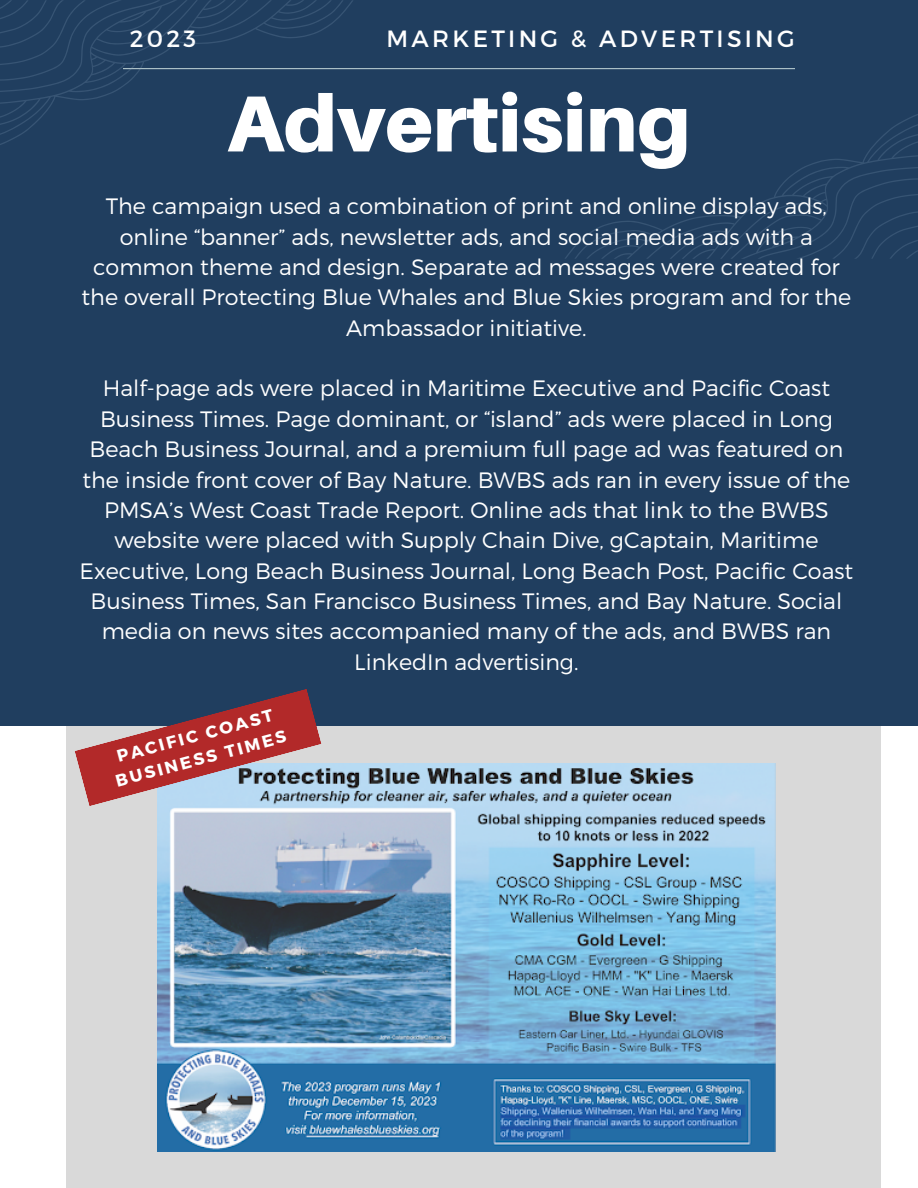
<style>
.page{position:relative;width:918px;height:1188px;background:#fff}
.page>*{position:absolute;margin:0;border:0;box-sizing:border-box;transform-origin:0 0}
.t1{font:900 79.5px "Aileron";color:#fff}
.t2{font:23.55px "Montserrat";letter-spacing:.14em;color:#fff}
.t3{font:300 22.2px/30.3px "Montserrat";color:#fff;text-align:center}
.t4{font:700 16.95px/23.5px "Montserrat";color:#fff;text-align:center}
</style>
<div class="page">
<div style="left:66px;top:275px;width:815px;height:913px;background:#d9d9d9"></div>
<div style="left:0;top:0;width:918px;height:725px;background:#203e5f"></div>
<hr style="left:123px;top:68px;width:672px;height:1px;background:#b3c7cc">
<svg style="left:0;top:0;width:353px;height:145px"></svg>
<svg style="left:565px;top:114px;width:353px;height:145px"></svg>
<img style="left:158px;top:763px;width:618px;height:388px">
<svg style="left:75px;top:689px;width:247px;height:117px"></svg>
<p class="t2" style="left:130px;top:23px;width:68px">2023</p>
<p class="t2" style="left:387px;top:23px;width:410px">MARKETING &amp; ADVERTISING</p>
<h1 class="t1" style="left:227px;top:74px;width:465px">Advertising</h1>
<p class="t3" style="left:82px;top:190px;width:771px">The campaign used a combination of print and online display ads, online “banner” ads, newsletter ads, and social media ads with a common theme and design. Separate ad messages were created for the overall Protecting Blue Whales and Blue Skies program and for the Ambassador initiative.</p>
<p class="t3" style="left:80px;top:372px;width:775px">Half-page ads were placed in Maritime Executive and Pacific Coast Business Times. Page dominant, or “island” ads were placed in Long Beach Business Journal, and a premium full page ad was featured on the inside front cover of Bay Nature. BWBS ads ran in every issue of the PMSA’s West Coast Trade Report. Online ads that link to the BWBS website were placed with Supply Chain Dive, gCaptain, Maritime Executive, Long Beach Business Journal, Long Beach Post, Pacific Coast Business Times, San Francisco Business Times, and Bay Nature. Social media on news sites accompanied many of the ads, and BWBS ran LinkedIn advertising.</p>
<p class="t4" style="left:107px;top:746px;width:177px;rotate:-15deg">PACIFIC COAST<br>BUSINESS TIMES</p>
</div>
